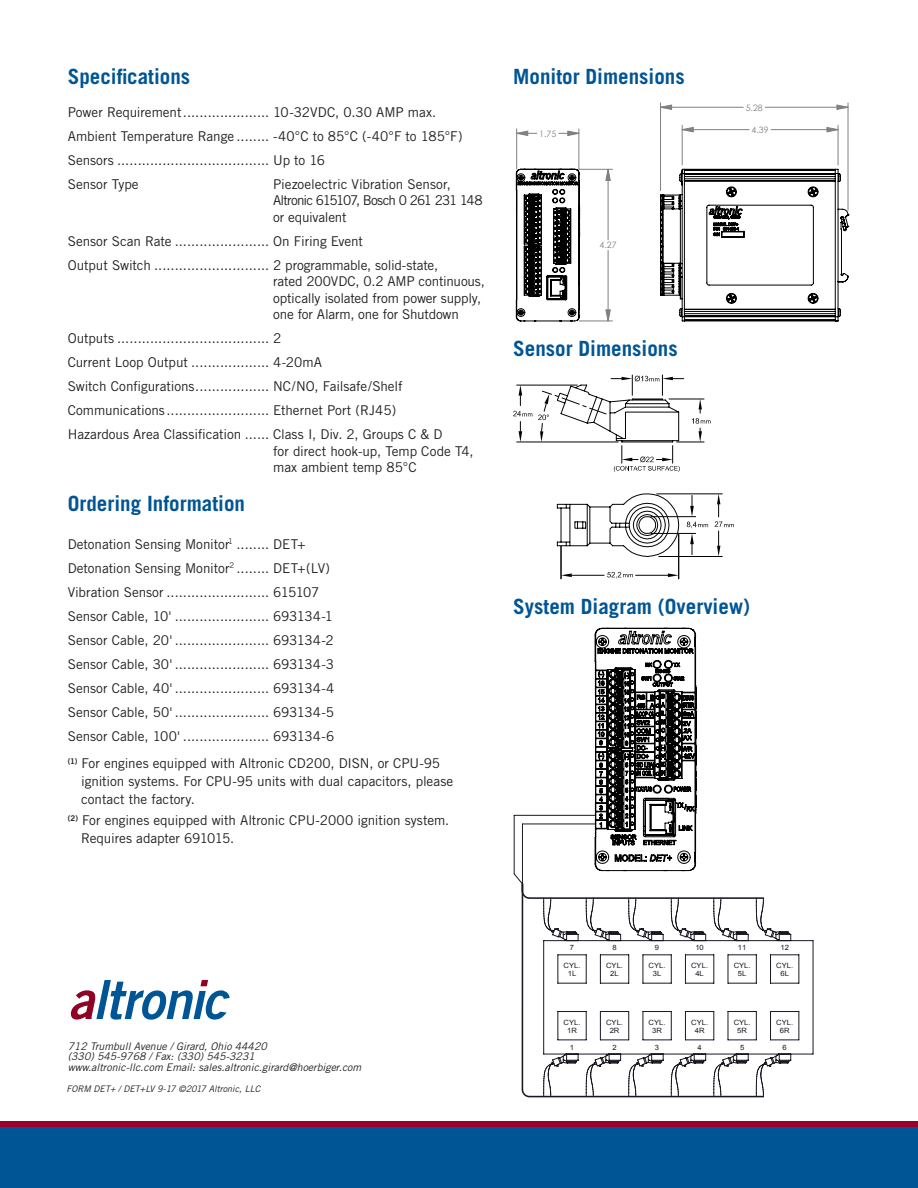
<style>
.page{position:relative;width:918px;height:1188px;background:#fff}
.page>*{position:absolute;margin:0;border:0;box-sizing:border-box;transform-origin:0 0}
.t1{font:700 21px "Trade Gothic";color:#005595}
.Specs{font:13.5px/18px "Trade Gothic";letter-spacing:-.005em;color:#231f20}
.t2{font:italic 10.5px "Trade Gothic";color:#231f20}
.t3{font:italic 9px "Trade Gothic";color:#231f20}
.t4{font:8.85px "Century Gothic";color:#808080}
.t5{font:7.2px/8.6px "Arial";color:#191924;text-align:center;scale:1.05 1}
</style>
<div class="page">
<svg style="left:71px;top:980px;width:159px;height:40px"></svg>
<div style="left:0;top:1121px;width:918px;height:6px;background:#98012d"></div>
<div style="left:0;top:1127px;width:918px;height:61px;background:#005595"></div>
<hr style="left:516px;top:129px;width:1px;height:40px;background:#808080">
<hr style="left:579px;top:321px;width:33px;height:1px;background:#808080">
<hr style="left:660px;top:103px;width:1px;height:88px;background:#808080">
<hr style="left:848px;top:103px;width:1px;height:107px;background:#808080">
<svg style="left:517px;top:105px;width:331px;height:216px"></svg>
<svg style="left:515px;top:169px;width:65px;height:153px"></svg>
<svg style="left:660px;top:169px;width:189px;height:153px"></svg>
<hr style="left:517px;top:385px;width:60px;height:1px;background:#040503">
<hr style="left:517px;top:442px;width:101px;height:1px;background:#040503">
<svg style="left:519px;top:422px;width:3px;height:20px"></svg>
<hr style="left:572px;top:575px;width:32px;height:1px;background:#040503">
<hr style="left:636px;top:575px;width:32px;height:1px;background:#040503">
<hr style="left:561px;top:546px;width:1px;height:33px;background:#040503">
<hr style="left:678px;top:534px;width:1px;height:45px;background:#040503">
<svg style="left:668px;top:573px;width:10px;height:4px"></svg>
<svg style="left:561px;top:573px;width:11px;height:4px"></svg>
<svg style="left:513px;top:385px;width:19px;height:31px"></svg>
<svg style="left:538px;top:375px;width:196px;height:182px"></svg>
<svg style="left:607px;top:572px;width:26px;height:6px"></svg>
<svg style="left:514px;top:825px;width:299px;height:272px"></svg>
<hr style="left:522px;top:824px;width:73px;height:1px;background:#191924">
<hr style="left:514px;top:815px;width:82px;height:1px;background:#191924">
<hr style="left:514px;top:815px;width:1px;height:59px;background:#191924">
<hr style="left:530px;top:1096px;width:233px;height:1px;background:#191924">
<hr style="left:530px;top:897px;width:233px;height:2px;background:#191924">
<svg style="left:521px;top:884px;width:10px;height:214px"></svg>
<svg style="left:594px;top:628px;width:103px;height:243px"></svg>
<p class="t1" style="left:68px;top:63px;width:124px">Specifications</p>
<p class="Specs" style="left:68px;top:103px;width:370px">Power Requirement..................... 10-32VDC, 0.30 AMP max.</p>
<p class="Specs" style="left:68px;top:127px;width:396px">Ambient Temperature Range ........ -40°C to 85°C (-40°F to 185°F)</p>
<p class="Specs" style="left:68px;top:151px;width:259px">Sensors ..................................... Up to 16</p>
<p class="Specs" style="left:68px;top:175px;width:73px">Sensor Type</p>
<p class="Specs" style="left:273px;top:175px;width:211px;line-height:16.5px">Piezoelectric Vibration Sensor,<br>Altronic 615107, Bosch 0 261 231 148 or equivalent</p>
<p class="Specs" style="left:68px;top:232px;width:297px">Sensor Scan Rate ....................... On Firing Event</p>
<p class="Specs" style="left:68px;top:256px;width:372px">Output Switch ............................ 2 programmable, solid-state,</p>
<p class="Specs" style="left:273px;top:272px;width:213px">rated 200VDC, 0.2 AMP continuous,</p>
<p class="Specs" style="left:273px;top:289px;width:209px">optically isolated from power supply,</p>
<p class="Specs" style="left:273px;top:305px;width:187px">one for Alarm, one for Shutdown</p>
<p class="Specs" style="left:68px;top:329px;width:215px">Outputs ..................................... 2</p>
<p class="Specs" style="left:68px;top:353px;width:256px">Current Loop Output ................... 4-20mA</p>
<p class="Specs" style="left:68px;top:377px;width:336px">Switch Configurations.................. NC/NO, Failsafe/Shelf</p>
<p class="Specs" style="left:68px;top:401px;width:330px">Communications ......................... Ethernet Port (RJ45)</p>
<p class="Specs" style="left:68px;top:425px;width:376px">Hazardous Area Classification ...... Class I, Div. 2, Groups C &amp; D</p>
<p class="Specs" style="left:273px;top:442px;width:202px">for direct hook-up, Temp Code T4,</p>
<p class="Specs" style="left:273px;top:458px;width:145px">max ambient temp 85°C</p>
<p class="t1" style="left:68px;top:491px;width:179px">Ordering Information</p>
<p class="Specs" style="left:68px;top:535px;width:240px">Detonation Sensing Monitor<sup>1</sup> ........ DET+</p>
<p class="Specs" style="left:68px;top:559px;width:264px">Detonation Sensing Monitor<sup>2</sup> ........ DET+(LV)</p>
<p class="Specs" style="left:68px;top:583px;width:253px">Vibration Sensor ......................... 615107</p>
<p class="Specs" style="left:68px;top:607px;width:267px">Sensor Cable, 10' ....................... 693134-1</p>
<p class="Specs" style="left:68px;top:631px;width:268px">Sensor Cable, 20' ....................... 693134-2</p>
<p class="Specs" style="left:68px;top:655px;width:268px">Sensor Cable, 30' ....................... 693134-3</p>
<p class="Specs" style="left:68px;top:679px;width:268px">Sensor Cable, 40' ....................... 693134-4</p>
<p class="Specs" style="left:68px;top:703px;width:268px">Sensor Cable, 50' ....................... 693134-5</p>
<p class="Specs" style="left:68px;top:727px;width:268px">Sensor Cable, 100' ..................... 693134-6</p>
<p class="Specs" style="left:81px;top:754px;width:374px;text-indent:-14px"><sup>(1)</sup> For engines equipped with Altronic CD200, DISN, or CPU-95 ignition systems. For CPU-95 units with dual capacitors, please contact the factory.</p>
<p class="Specs" style="left:81px;top:811px;width:370px;text-indent:-14px"><sup>(2)</sup> For engines equipped with Altronic CPU-2000 ignition system.<br>Requires adapter 691015.</p>
<p class="t1" style="left:513px;top:63px;width:173px">Monitor Dimensions</p>
<p class="t4" style="left:539px;top:127px;width:19px">1.75</p>
<p class="t4" style="left:600px;top:239px;width:19px">4.27</p>
<p class="t1" style="left:513px;top:336px;width:166px">Sensor Dimensions</p>
<p class="t4" style="left:746px;top:101px;width:19px">5.28</p>
<p class="t4" style="left:752px;top:124px;width:19px">4.39</p>
<p class="t1" style="left:513px;top:594px;width:238px">System Diagram (Overview)</p>
<p class="t2" style="left:68px;top:1040px;width:201px">712 Trumbull Avenue / Girard, Ohio 44420</p>
<p class="t2" style="left:68px;top:1050px;width:189px">(330) 545-9768 / Fax: (330) 545-3231</p>
<p class="t2" style="left:68px;top:1061px;width:295px">www.altronic-llc.com Email: sales.altronic.girard@hoerbiger.com</p>
<p class="t3" style="left:66px;top:1083px;width:195px">FORM DET+ / DET+LV 9-17 ©2017 Altronic, LLC</p>
<p class="t5" style="left:570px;top:944px;width:6px">7</p>
<p class="t5" style="left:612px;top:944px;width:6px">8</p>
<p class="t5" style="left:655px;top:944px;width:6px">9</p>
<p class="t5" style="left:695px;top:944px;width:10px">10</p>
<p class="t5" style="left:738px;top:944px;width:10px">11</p>
<p class="t5" style="left:780px;top:944px;width:10px">12</p>
<p class="t5" style="left:564px;top:961px;width:18px">CYL.<br>1L</p>
<p class="t5" style="left:606px;top:961px;width:18px">CYL.<br>2L</p>
<p class="t5" style="left:649px;top:961px;width:18px">CYL.<br>3L</p>
<p class="t5" style="left:691px;top:961px;width:18px">CYL.<br>4L</p>
<p class="t5" style="left:734px;top:961px;width:18px">CYL.<br>5L</p>
<p class="t5" style="left:776px;top:961px;width:18px">CYL.<br>6L</p>
<p class="t5" style="left:564px;top:1018px;width:18px">CYL.<br>1R</p>
<p class="t5" style="left:606px;top:1018px;width:18px">CYL.<br>2R</p>
<p class="t5" style="left:649px;top:1018px;width:18px">CYL.<br>3R</p>
<p class="t5" style="left:691px;top:1018px;width:18px">CYL.<br>4R</p>
<p class="t5" style="left:734px;top:1018px;width:18px">CYL.<br>5R</p>
<p class="t5" style="left:776px;top:1018px;width:18px">CYL.<br>6R</p>
<p class="t5" style="left:570px;top:1043px;width:6px">1</p>
<p class="t5" style="left:612px;top:1043px;width:6px">2</p>
<p class="t5" style="left:655px;top:1043px;width:6px">3</p>
<p class="t5" style="left:698px;top:1043px;width:6px">4</p>
<p class="t5" style="left:740px;top:1043px;width:6px">5</p>
<p class="t5" style="left:783px;top:1043px;width:6px">6</p>
</div>
